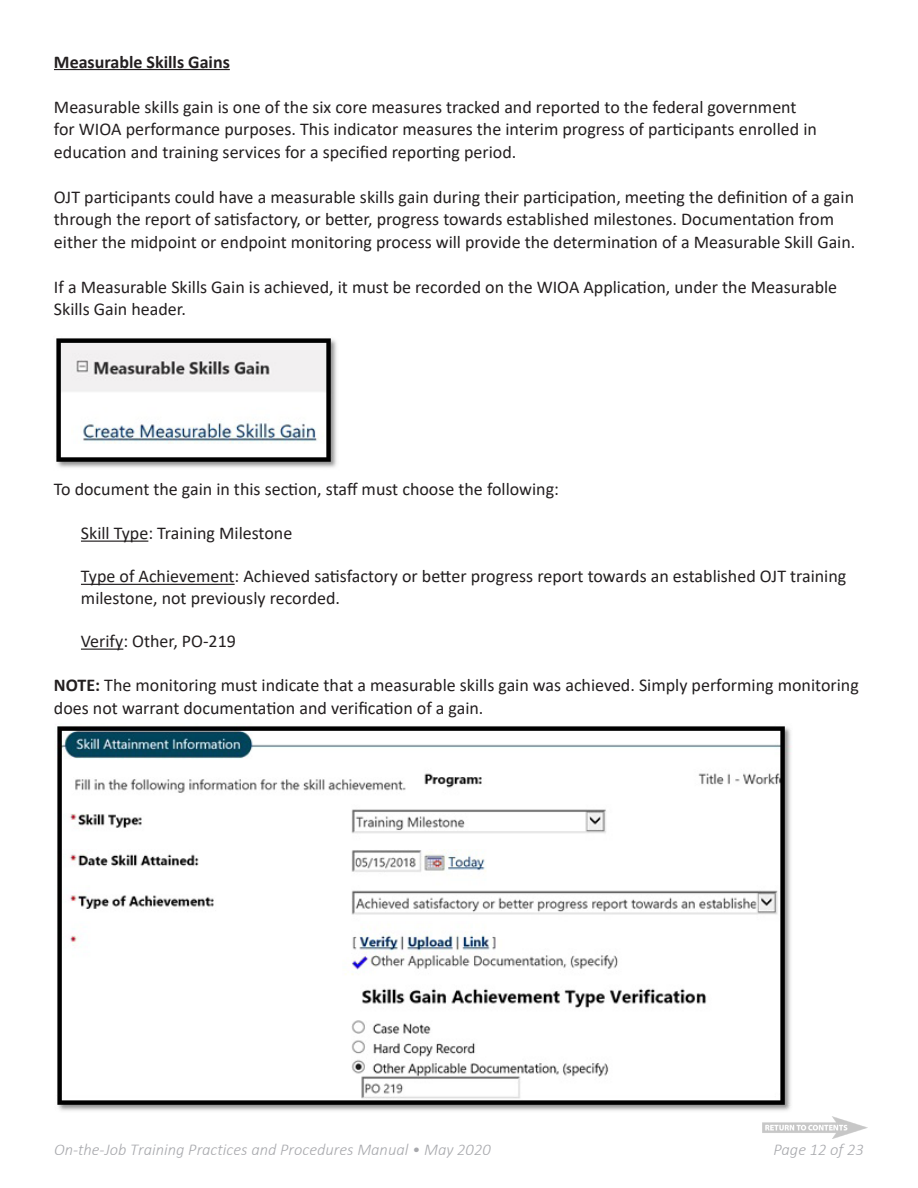
<style>
.page{position:relative;width:918px;height:1188px;background:#fff}
.page>*{position:absolute;margin:0;border:0;box-sizing:border-box;transform-origin:0 0}
.AA_New_Default_body{font:18px/22.5px "Calibri";color:#231f20}
.Paragraph_Indent{font:18px/21.6px "Calibri";color:#231f20}
.Subheads{font:700 18px "Calibri";color:#231f20}
.t1{font:italic 300 16.5px "Calibri";color:#a8a9ad}
.s1{font-weight:700}
</style>
<div class="page">
<img style="left:763px;top:1117px;width:104px;height:22px">
<hr style="left:54px;top:69px;width:176px;height:1px;background:#231f20">
<hr style="left:81px;top:541px;width:67px;height:1px;background:#231f20">
<hr style="left:81px;top:584px;width:154px;height:1px;background:#231f20">
<hr style="left:81px;top:649px;width:42px;height:1px;background:#231f20">
<img style="left:56px;top:338px;width:281px;height:130px">
<img style="left:57px;top:726px;width:735px;height:385px">
<p class="Subheads" style="left:54px;top:49px;width:177px">Measurable Skills Gains</p>
<p class="AA_New_Default_body" style="left:54px;top:95px;width:764px">Measurable skills gain is one of the six core measures tracked and reported to the federal government for WIOA performance purposes. This indicator measures the interim progress of participants enrolled in education and training services for a specified reporting period.</p>
<p class="AA_New_Default_body" style="left:54px;top:185px;width:803px">OJT participants could have a measurable skills gain during their participation, meeting the definition of a gain through the report of satisfactory, or better, progress towards established milestones. Documentation from either the midpoint or endpoint monitoring process will provide the determination of a Measurable Skill Gain.</p>
<p class="AA_New_Default_body" style="left:54px;top:275px;width:785px">If a Measurable Skills Gain is achieved, it must be recorded on the WIOA Application, under the Measurable<br>Skills Gain header.</p>
<p class="AA_New_Default_body" style="left:54px;top:477px;width:507px">To document the gain in this section, staff must choose the following:</p>
<p class="Paragraph_Indent" style="left:81px;top:522px;width:213px">Skill Type: Training Milestone</p>
<p class="Paragraph_Indent" style="left:81px;top:565px;width:767px">Type of Achievement: Achieved satisfactory or better progress report towards an established OJT training milestone, not previously recorded.</p>
<p class="Paragraph_Indent" style="left:81px;top:630px;width:157px">Verify: Other, PO-219</p>
<p class="AA_New_Default_body" style="left:54px;top:674px;width:806px"><span class="s1">NOTE:</span> The monitoring must indicate that a measurable skills gain was achieved. Simply performing monitoring does not warrant documentation and verification of a gain.</p>
<p class="t1" style="left:54px;top:1139px;width:438px">On-the-Job Training Practices and Procedures Manual • May 2020</p>
<p class="t1" style="left:774px;top:1139px;width:92px">Page 12 of 23</p>
</div>
